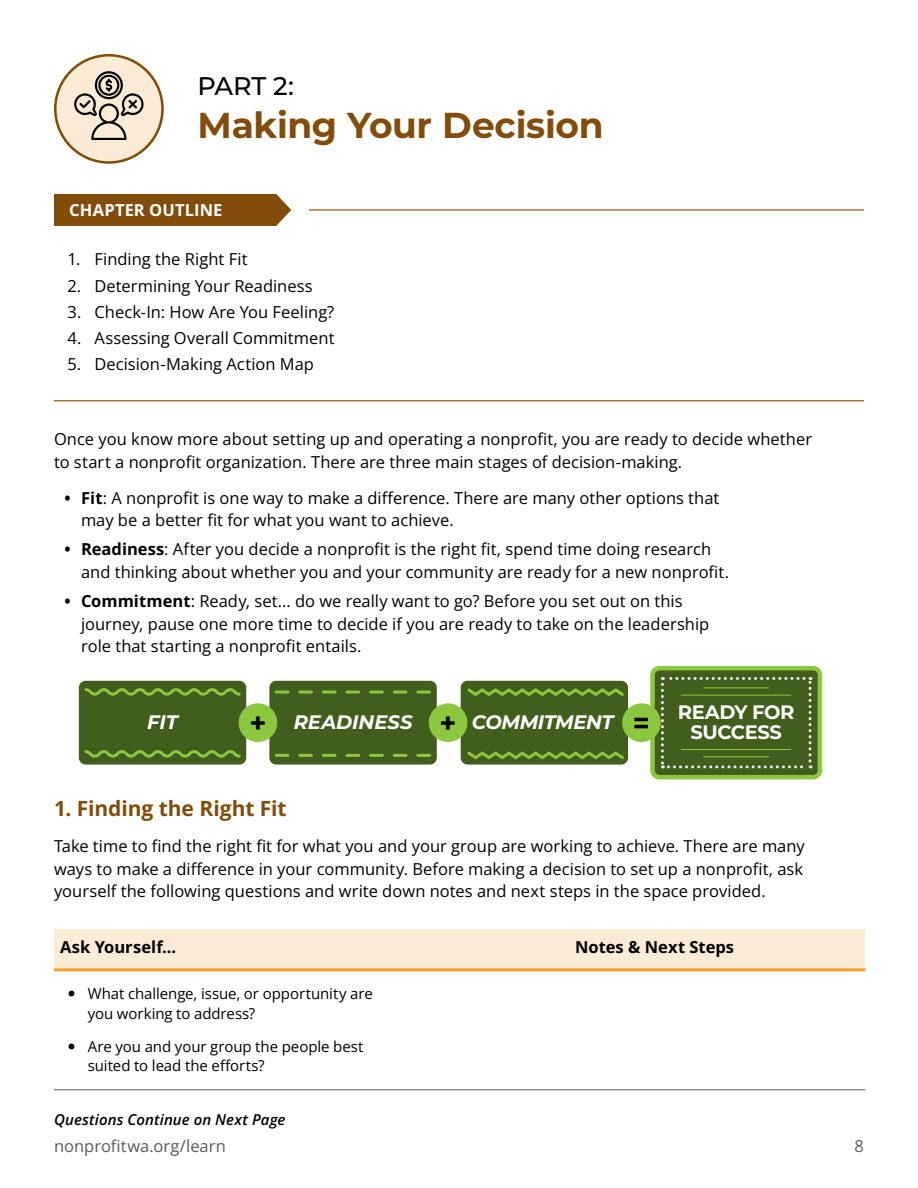
<style>
.page{position:relative;width:918px;height:1188px;background:#fff}
.page>*{position:absolute;margin:0;border:0;box-sizing:border-box;transform-origin:0 0}
.t1{font:700 36px "Montserrat";letter-spacing:-.01em;color:#814d09}
.t2{font:700 28.5px "Montserrat";color:#000}
.t3{font:500 25.5px "Montserrat";color:#000}
.t4{font:21px "Open Sans";letter-spacing:-.005em;color:#814d09}
.t5{font:italic 700 19.5px "Montserrat";letter-spacing:-.01em;color:#fff}
.t6{font:700 19.5px/19.5px "Montserrat";letter-spacing:-.02em;color:#fff;text-align:center}
.t7{font:16.5px/22.5px "Open Sans";color:#000}
.t8{font:16.5px "Open Sans";color:#595959}
.Chapter_Outline{font:16.5px "Open Sans";letter-spacing:.01em;color:#fff}
.t9{font:15px/19.5px "Open Sans";letter-spacing:-.005em;color:#000}
.t10{font:italic 15px "Open Sans";letter-spacing:.01em;color:#000}
</style>
<div class="page">
<div style="left:79px;top:681px;width:167px;height:84px;background:#425e1c;border-radius:7px"></div>
<svg style="left:84px;top:688px;width:157px;height:8px"></svg>
<svg style="left:84px;top:750px;width:157px;height:8px"></svg>
<div style="left:269px;top:681px;width:168px;height:84px;background:#425e1c;border-radius:7px"></div>
<svg style="left:276px;top:691px;width:154px;height:3px"></svg>
<svg style="left:276px;top:754px;width:154px;height:3px"></svg>
<div style="left:461px;top:681px;width:167px;height:84px;background:#425e1c;border-radius:7px"></div>
<svg style="left:467px;top:688px;width:157px;height:8px"></svg>
<svg style="left:467px;top:751px;width:160px;height:11px"></svg>
<div style="left:653px;top:668px;width:167px;height:109px;background:#425e1c;border-radius:7px"></div>
<div style="left:650px;top:666px;width:172px;height:113px;border:4px solid #8dc73f;border-radius:7px"></div>
<svg style="left:661px;top:677px;width:151px;height:91px"></svg>
<div style="left:239px;top:703px;width:38px;height:39px;background:#8cc740;border-radius:50%"></div>
<div style="left:429px;top:703px;width:38px;height:39px;background:#8cc740;border-radius:50%"></div>
<div style="left:622px;top:703px;width:39px;height:39px;background:#8cc740;border-radius:50%"></div>
<div style="left:55px;top:55px;width:107px;height:107px;background:#fcebd5;border-radius:50%"></div>
<div style="left:54px;top:54px;width:110px;height:110px;border:3px solid #814d09;border-radius:50%"></div>
<svg style="left:74px;top:71px;width:70px;height:69px"></svg>
<div style="left:54px;top:194px;width:237px;height:32px;background:#814d09"></div>
<hr style="left:309px;top:209px;width:555px;height:2px;background:#814d09">
<hr style="left:54px;top:400px;width:810px;height:1px;background:#814d09">
<div style="left:54px;top:929px;width:811px;height:39px;background:#fcebd5"></div>
<hr style="left:444px;top:968px;width:421px;height:3px;background:#f29d2c">
<hr style="left:54px;top:968px;width:390px;height:3px;background:#f29d2c">
<hr style="left:54px;top:1089px;width:390px;height:1px;background:#595959">
<hr style="left:444px;top:1089px;width:421px;height:1px;background:#595959">
<h1 class="t3" style="left:198px;top:68px;width:98px">PART 2:</h1>
<h1 class="t1" style="left:198px;top:99px;width:408px">Making Your Decision</h1>
<p class="Chapter_Outline" style="left:69px;top:198px;width:155px">CHAPTER OUTLINE</p>
<p class="t7" style="left:68px;top:248px;width:182px">1. Finding the Right Fit</p>
<p class="t7" style="left:68px;top:274px;width:247px">2. Determining Your Readiness</p>
<p class="t7" style="left:68px;top:300px;width:268px">3. Check-In: How Are You Feeling?</p>
<p class="t7" style="left:68px;top:326px;width:269px">4. Assessing Overall Commitment</p>
<p class="t7" style="left:68px;top:353px;width:248px">5. Decision-Making Action Map</p>
<p class="t7" style="left:54px;top:427px;width:760px">Once you know more about setting up and operating a nonprofit, you are ready to decide whether to start a nonprofit organization. There are three main stages of decision-making.</p>
<p class="t7" style="left:81px;top:486px;width:640px;text-indent:-16px">• Fit: A nonprofit is one way to make a difference. There are many other options that may be a better fit for what you want to achieve.</p>
<p class="t7" style="left:81px;top:538px;width:650px;text-indent:-16px">• Readiness: After you decide a nonprofit is the right fit, spend time doing research and thinking about whether you and your community are ready for a new nonprofit.</p>
<p class="t7" style="left:81px;top:589px;width:630px;text-indent:-16px">• Commitment: Ready, set... do we really want to go? Before you set out on this journey, pause one more time to decide if you are ready to take on the leadership role that starting a nonprofit entails.</p>
<p class="t5" style="left:147px;top:708px;width:32px">FIT</p>
<p class="t2" style="left:249px;top:702px;width:19px">+</p>
<p class="t5" style="left:294px;top:708px;width:120px">READINESS</p>
<p class="t2" style="left:440px;top:702px;width:19px">+</p>
<p class="t5" style="left:472px;top:708px;width:143px">COMMITMENT</p>
<p class="t2" style="left:633px;top:702px;width:19px">=</p>
<p class="t6" style="left:678px;top:702px;width:118px">READY FOR<br>SUCCESS</p>
<h2 class="t4" style="left:54px;top:794px;width:234px">1. Finding the Right Fit</h2>
<p class="t7" style="left:54px;top:835px;width:752px;text-align:justify">Take time to find the right fit for what you and your group are working to achieve. There are many ways to make a difference in your community. Before making a decision to set up a nonprofit, ask yourself the following questions and write down notes and next steps in the space provided.</p>
<p class="t7" style="left:60px;top:935px;width:118px">Ask Yourself...</p>
<p class="t7" style="left:575px;top:936px;width:161px">Notes &amp; Next Steps</p>
<p class="t9" style="left:88px;top:983px;width:287px">What challenge, issue, or opportunity are you working to address?</p>
<p class="t9" style="left:88px;top:1036px;width:277px">Are you and your group the people best suited to lead the efforts?</p>
<p class="t10" style="left:54px;top:1109px;width:233px">Questions Continue on Next Page</p>
<p class="t8" style="left:54px;top:1134px;width:173px">nonprofitwa.org/learn</p>
<p class="t8" style="left:855px;top:1134px;width:11px">8</p>
</div>
